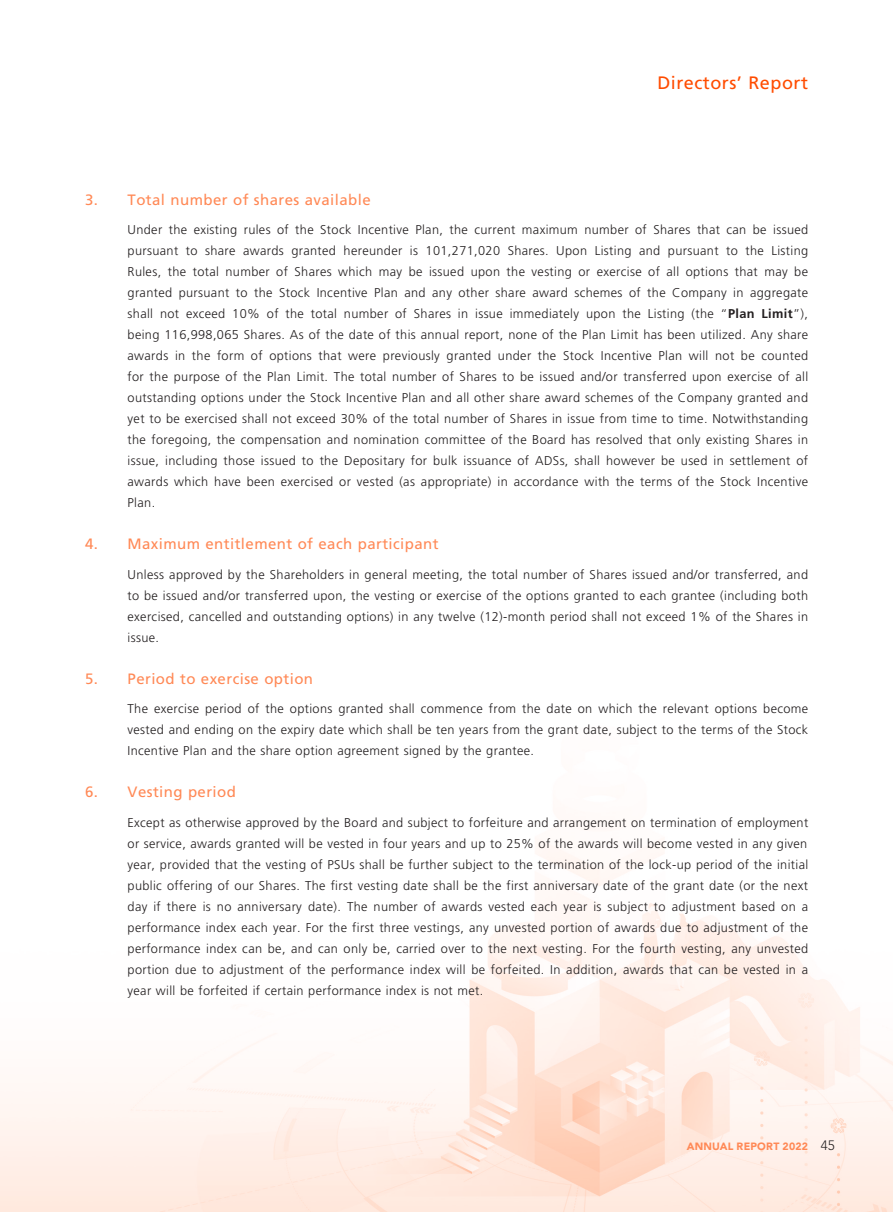
<style>
.page{position:relative;width:893px;height:1212px;background:#fff}
.page>*{position:absolute;margin:0;border:0;box-sizing:border-box;transform-origin:0 0}
.t1{font:18px "Frutiger LT Std";letter-spacing:.03em;color:#ff4c00}
.t2{font:15px "Frutiger LT Std";letter-spacing:.03em;color:#ff8956}
.t3{font:300 12.75px/21px "Frutiger LT Std";letter-spacing:.03em;color:#231f20;text-align:justify}
.t4{font:900 10.5px "Avenir LT Std";letter-spacing:.02em;color:#ff8956}
.s1{font-weight:700}
.s2{font-weight:300;font-size:13.5px;color:#231f20}
</style>
<div class="page">
<img style="left:0;top:841px;width:893px;height:371px">
<h1 class="t1" style="left:657px;top:73px;width:152px">Directors’ Report</h1>
<p class="t2" style="left:85px;top:191px;width:287px">3. Total number of shares available</p>
<p class="t3" style="left:128px;top:220px;width:682px">Under the existing rules of the Stock Incentive Plan, the current maximum number of Shares that can be issued pursuant to share awards granted hereunder is 101,271,020 Shares. Upon Listing and pursuant to the Listing Rules, the total number of Shares which may be issued upon the vesting or exercise of all options that may be granted pursuant to the Stock Incentive Plan and any other share award schemes of the Company in aggregate shall not exceed 10% of the total number of Shares in issue immediately upon the Listing (the “<span class="s1">Plan Limit</span>”), being 116,998,065 Shares. As of the date of this annual report, none of the Plan Limit has been utilized. Any share awards in the form of options that were previously granted under the Stock Incentive Plan will not be counted for the purpose of the Plan Limit. The total number of Shares to be issued and/or transferred upon exercise of all outstanding options under the Stock Incentive Plan and all other share award schemes of the Company granted and yet to be exercised shall not exceed 30% of the total number of Shares in issue from time to time. Notwithstanding the foregoing, the compensation and nomination committee of the Board has resolved that only existing Shares in issue, including those issued to the Depositary for bulk issuance of ADSs, shall however be used in settlement of awards which have been exercised or vested (as appropriate) in accordance with the terms of the Stock Incentive Plan.</p>
<p class="t2" style="left:85px;top:535px;width:355px">4. Maximum entitlement of each participant</p>
<p class="t3" style="left:128px;top:564px;width:682px">Unless approved by the Shareholders in general meeting, the total number of Shares issued and/or transferred, and to be issued and/or transferred upon, the vesting or exercise of the options granted to each grantee (including both exercised, cancelled and outstanding options) in any twelve (12)-month period shall not exceed 1% of the Shares in issue.</p>
<p class="t2" style="left:85px;top:670px;width:230px">5. Period to exercise option</p>
<p class="t3" style="left:128px;top:699px;width:682px">The exercise period of the options granted shall commence from the date on which the relevant options become vested and ending on the expiry date which shall be ten years from the grant date, subject to the terms of the Stock Incentive Plan and the share option agreement signed by the grantee.</p>
<p class="t2" style="left:85px;top:783px;width:152px">6. Vesting period</p>
<p class="t3" style="left:128px;top:812px;width:682px">Except as otherwise approved by the Board and subject to forfeiture and arrangement on termination of employment or service, awards granted will be vested in four years and up to 25% of the awards will become vested in any given year, provided that the vesting of PSUs shall be further subject to the termination of the lock-up period of the initial public offering of our Shares. The first vesting date shall be the first anniversary date of the grant date (or the next day if there is no anniversary date). The number of awards vested each year is subject to adjustment based on a performance index each year. For the first three vestings, any unvested portion of awards due to adjustment of the performance index can be, and can only be, carried over to the next vesting. For the fourth vesting, any unvested portion due to adjustment of the performance index will be forfeited. In addition, awards that can be vested in a year will be forfeited if certain performance index is not met.</p>
<p class="t4" style="left:687px;top:1140px;width:150px">ANNUAL REPORT 2022 <span class="s2">45</span></p>
</div>
